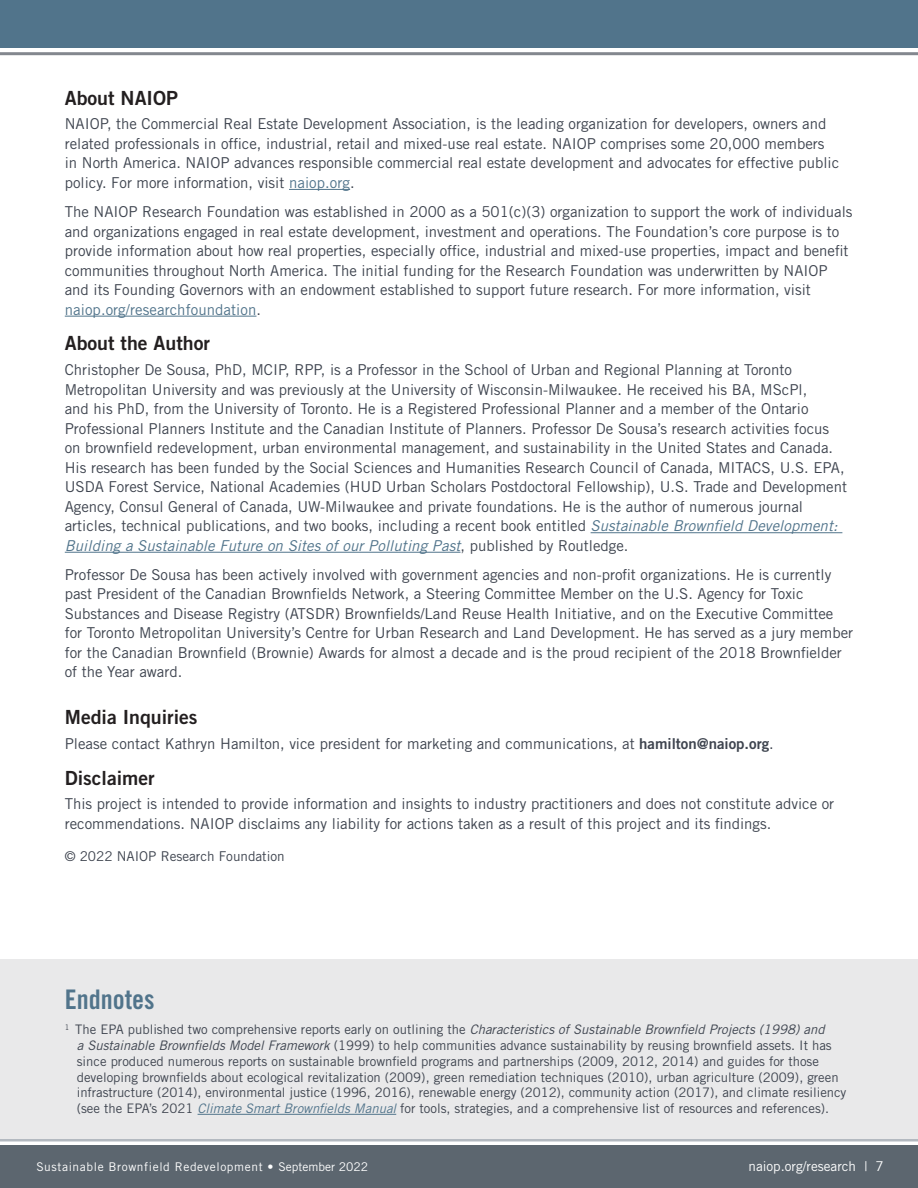
<style>
.page{position:relative;width:918px;height:1188px;background:#fff}
.page>*{position:absolute;margin:0;border:0;box-sizing:border-box;transform-origin:0 0}
.t1{font:27px "Trade Gothic LT Std Bd Cn 20";color:#51748b}
.About{font:19.5px "Trade Gothic LT Std Bd 2";color:#231f20}
.Body_Text{font:15px/19.5px "Trade Gothic LT Std";color:#3e444f}
.About-2{font:15px/19.5px "Trade Gothic LT Std";color:#3e444f}
.t2{font:13.5px "Trade Gothic LT Std";color:#3e444f}
.t3{font:13.5px "Trade Gothic LT Std";color:#fff}
.Endnote_text{font:13.2px/15.8px "Trade Gothic LT Std";color:#3e444f}
.t4{font:12px "Trade Gothic LT Std";letter-spacing:.05em;color:#fff}
.s1{color:#51748b}
.s2{font-style:italic;color:#51748b}
.s3{font-family:"Trade Gothic LT Std Bd 2"}
.s4{font-style:italic}
</style>
<div class="page">
<div style="left:0;top:1145px;width:918px;height:43px;background:#5c666f"></div>
<div style="left:0;top:0;width:918px;height:48px;background:#51748b"></div>
<svg style="left:0;top:1138px;width:918px;height:4px"></svg>
<hr style="left:0;top:52px;width:918px;height:3px;background:#83878e">
<div style="left:0;top:959px;width:918px;height:179px;background:#e9e9ea"></div>
<hr style="left:289px;top:189px;width:61px;height:1px;background:#51748b">
<hr style="left:65px;top:316px;width:191px;height:1px;background:#51748b">
<hr style="left:591px;top:532px;width:251px;height:1px;background:#51748b">
<hr style="left:65px;top:552px;width:396px;height:1px;background:#51748b">
<hr style="left:198px;top:1114px;width:198px;height:1px;background:#51748b">
<p class="About" style="left:65px;top:85px;width:115px">About NAIOP</p>
<p class="Body_Text" style="left:65px;top:114px;width:776px">NAIOP, the Commercial Real Estate Development Association, is the leading organization for developers, owners and related professionals in office, industrial, retail and mixed-use real estate. NAIOP comprises some 20,000 members in North America. NAIOP advances responsible commercial real estate development and advocates for effective public policy. For more information, visit <span class="s1">naiop.org</span>.</p>
<p class="Body_Text" style="left:65px;top:202px;width:789px">The NAIOP Research Foundation was established in 2000 as a 501(c)(3) organization to support the work of individuals and organizations engaged in real estate development, investment and operations. The Foundation’s core purpose is to provide information about how real properties, especially office, industrial and mixed-use properties, impact and benefit communities throughout North America. The initial funding for the Research Foundation was underwritten by NAIOP and its Founding Governors with an endowment established to support future research. For more information, visit <span class="s1">naiop.org/researchfoundation</span>.</p>
<p class="About" style="left:65px;top:331px;width:147px">About the Author</p>
<p class="Body_Text" style="left:65px;top:360px;width:784px">Christopher De Sousa, PhD, MCIP, RPP, is a Professor in the School of Urban and Regional Planning at Toronto Metropolitan University and was previously at the University of Wisconsin-Milwaukee. He received his BA, MScPl,<br>and his PhD, from the University of Toronto. He is a Registered Professional Planner and a member of the Ontario Professional Planners Institute and the Canadian Institute of Planners. Professor De Sousa’s research activities focus on brownfield redevelopment, urban environmental management, and sustainability in the United States and Canada.<br>His research has been funded by the Social Sciences and Humanities Research Council of Canada, MITACS, U.S. EPA, USDA Forest Service, National Academies (HUD Urban Scholars Postdoctoral Fellowship), U.S. Trade and Development Agency, Consul General of Canada, UW-Milwaukee and private foundations. He is the author of numerous journal articles, technical publications, and two books, including a recent book entitled <span class="s2">Sustainable Brownfield Development:<br>Building a Sustainable Future on Sites of our Polluting Past</span>, published by Routledge.</p>
<p class="Body_Text" style="left:65px;top:565px;width:790px">Professor De Sousa has been actively involved with government agencies and non-profit organizations. He is currently past President of the Canadian Brownfields Network, a Steering Committee Member on the U.S. Agency for Toxic Substances and Disease Registry (ATSDR) Brownfields/Land Reuse Health Initiative, and on the Executive Committee for Toronto Metropolitan University’s Centre for Urban Research and Land Development. He has served as a jury member for the Canadian Brownfield (Brownie) Awards for almost a decade and is the proud recipient of the 2018 Brownfielder of the Year award.</p>
<p class="About" style="left:65px;top:705px;width:134px">Media Inquiries</p>
<p class="About-2" style="left:65px;top:734px;width:710px">Please contact Kathryn Hamilton, vice president for marketing and communications, at <span class="s3">hamilton@naiop.org</span>.</p>
<p class="About" style="left:65px;top:766px;width:91px">Disclaimer</p>
<p class="About-2" style="left:65px;top:794px;width:771px">This project is intended to provide information and insights to industry practitioners and does not constitute advice or recommendations. NAIOP disclaims any liability for actions taken as a result of this project and its findings.</p>
<p class="t2" style="left:65px;top:848px;width:222px">© 2022 NAIOP Research Foundation</p>
<h1 class="t1" style="left:65px;top:983px;width:91px">Endnotes</h1>
<p class="Endnote_text" style="left:77px;top:1022px;width:771px;text-indent:-12px"><sup>1</sup> The EPA published two comprehensive reports early on outlining the <span class="s4">Characteristics of Sustainable Brownfield Projects (1998) and<br>a Sustainable Brownfields Model Framework</span> (1999) to help communities advance sustainability by reusing brownfield assets. It has since produced numerous reports on sustainable brownfield programs and partnerships (2009, 2012, 2014) and guides for those developing brownfields about ecological revitalization (2009), green remediation techniques (2010), urban agriculture (2009), green infrastructure (2014), environmental justice (1996, 2016), renewable energy (2012), community action (2017), and climate resiliency (see the EPA’s 2021 <span class="s2">Climate Smart Brownfields Manual</span> for tools, strategies, and a comprehensive list of resources and references).</p>
<p class="t4" style="left:36px;top:1160px;width:333px">Sustainable Brownfield Redevelopment • September 2022</p>
<p class="t3" style="left:749px;top:1159px;width:137px">naiop.org/research | 7</p>
</div>
